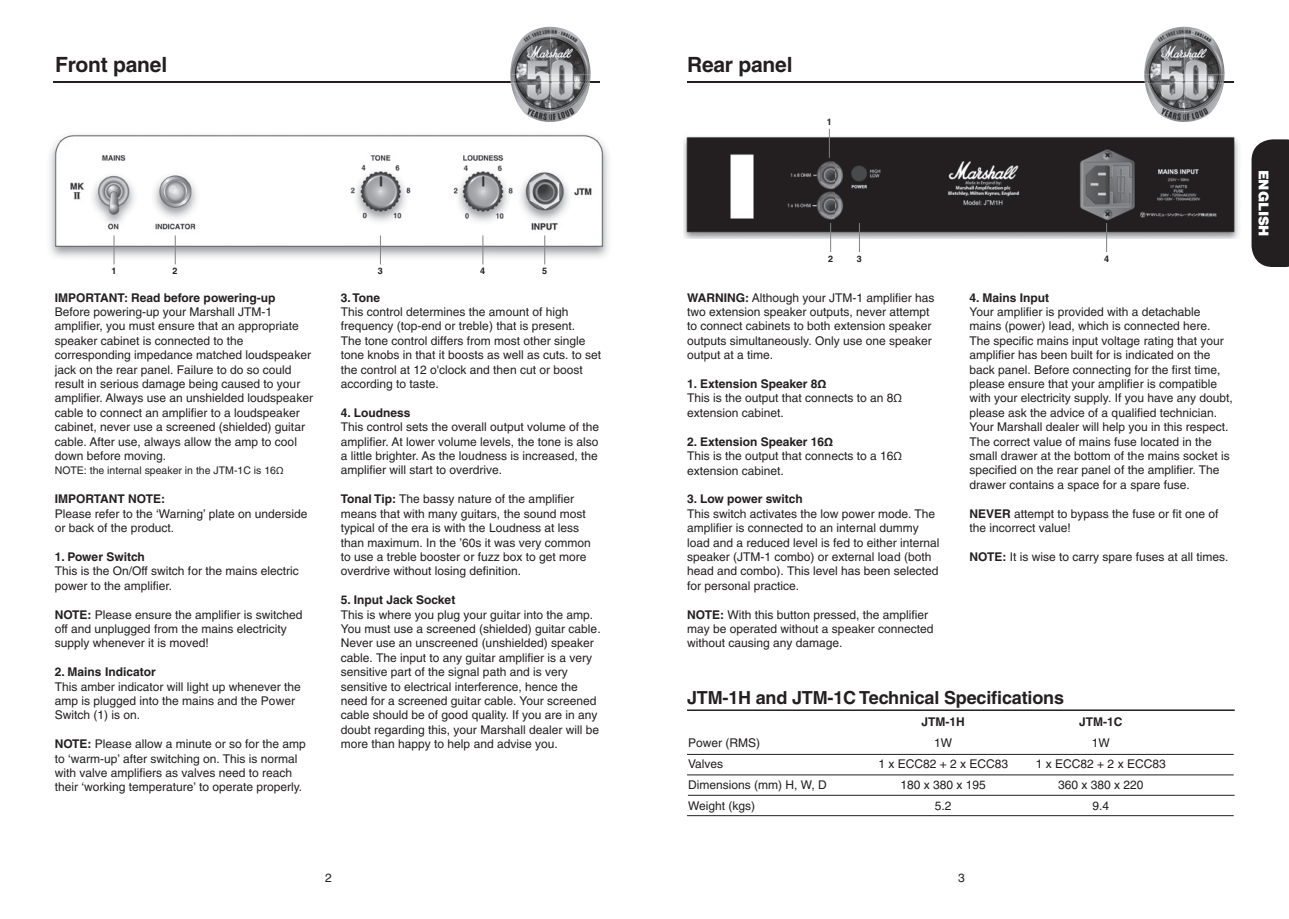
<style>
.page{position:relative;width:1289px;height:919px;background:#fff}
.page>*{position:absolute;margin:0;border:0;box-sizing:border-box;transform-origin:0 0}
.t1{font:700 21px "Helvetica";letter-spacing:-.01em;color:#231f20}
.t2{font:700 18px "Helvetica";letter-spacing:-.01em;color:#231f20}
.t3{font:900 13.5px "Helvetica";letter-spacing:-.01em;color:#fff}
.t4{font:12px/14.4px "Helvetica";color:#231f20}
.t5{font:700 12px "Helvetica";color:#231f20}
.t6{font:10.5px "Helvetica";color:#231f20}
.t7{font:700 9px "Helvetica";color:#231f20}
.s1{font-family:"Myriad Pro"}
.s2{font-weight:700}
.s3{font-family:"Myriad Pro";font-weight:700}
</style>
<div class="page">
<hr style="left:53px;top:82px;width:546px;height:1px;background:#231f20">
<hr style="left:687px;top:82px;width:546px;height:1px;background:#231f20">
<img style="left:1144px;top:27px;width:80px;height:95px">
<img style="left:1144px;top:82px;width:79px;height:1px">
<img style="left:510px;top:27px;width:80px;height:95px">
<img style="left:510px;top:82px;width:80px;height:1px">
<img style="left:49px;top:134px;width:560px;height:128px">
<svg style="left:114px;top:235px;width:1px;height:29px"></svg>
<svg style="left:175px;top:235px;width:1px;height:29px"></svg>
<svg style="left:380px;top:235px;width:1px;height:29px"></svg>
<svg style="left:482px;top:235px;width:1px;height:29px"></svg>
<svg style="left:544px;top:235px;width:1px;height:29px"></svg>
<svg style="left:1251px;top:139px;width:37px;height:128px;background:#2f2b2c"></svg>
<img style="left:683px;top:134px;width:556px;height:104px">
<svg style="left:830px;top:223px;width:1px;height:29px"></svg>
<svg style="left:829px;top:129px;width:1px;height:29px"></svg>
<svg style="left:859px;top:223px;width:1px;height:29px"></svg>
<svg style="left:1106px;top:223px;width:1px;height:29px"></svg>
<hr style="left:687px;top:709px;width:547px;height:2px;background:#231f20">
<hr style="left:687px;top:754px;width:546px;height:1px;background:#231f20">
<hr style="left:687px;top:774px;width:546px;height:1px;background:#231f20">
<hr style="left:688px;top:794px;width:546px;height:1px;background:#231f20">
<hr style="left:687px;top:815px;width:546px;height:1px;background:#231f20">
<h1 class="t1" style="left:55px;top:51px;width:113px">Front panel</h1>
<p class="t7" style="left:111px;top:265px;width:7px">1</p>
<p class="t7" style="left:173px;top:265px;width:7px">2</p>
<p class="t7" style="left:378px;top:265px;width:7px">3</p>
<p class="t7" style="left:480px;top:265px;width:7px">4</p>
<p class="t7" style="left:542px;top:265px;width:7px">5</p>
<p class="t5" style="left:55px;top:290px;width:222px">IMPORTANT: Read before powering-up</p>
<p class="t4" style="left:55px;top:304px;width:260px">Before powering-up your Marshall JTM-1 amplifier, you must ensure that an appropriate speaker cabinet is connected to the corresponding impedance matched loudspeaker jack on the rear panel. Failure to do so could result in serious damage being caused to your amplifier. Always use an unshielded loudspeaker cable to connect an amplifier to a loudspeaker cabinet, never use a screened (shielded) guitar cable. After use, always allow the amp to cool down before moving.</p>
<p class="t6" style="left:55px;top:464px;width:230px">NOTE: the internal speaker in the JTM-1C is 16<span class="s1">Ω</span></p>
<p class="t5" style="left:55px;top:491px;width:112px">IMPORTANT NOTE:</p>
<p class="t4" style="left:55px;top:506px;width:254px">Please refer to the ‘Warning’ plate on underside or back of the product.</p>
<p class="t5" style="left:55px;top:549px;width:92px">1. Power Switch</p>
<p class="t4" style="left:55px;top:564px;width:245px">This is the On/Off switch for the mains electric power to the amplifier.</p>
<p class="t4" style="left:55px;top:607px;width:249px"><span class="s2">NOTE:</span> Please ensure the amplifier is switched off and unplugged from the mains electricity supply whenever it is moved!</p>
<p class="t5" style="left:55px;top:664px;width:102px">2. Mains Indicator</p>
<p class="t4" style="left:55px;top:679px;width:248px">This amber indicator will light up whenever the amp is plugged into the mains and the Power<br>Switch (1) is on.</p>
<p class="t4" style="left:55px;top:736px;width:252px"><span class="s2">NOTE:</span> Please allow a minute or so for the amp to ‘warm-up’ after switching on. This is normal with valve amplifiers as valves need to reach their ‘working temperature’ to operate properly.</p>
<p class="t5" style="left:341px;top:290px;width:41px">3. Tone</p>
<p class="t4" style="left:341px;top:304px;width:262px">This control determines the amount of high frequency (top-end or treble) that is present.<br>The tone control differs from most other single tone knobs in that it boosts as well as cuts. to set the control at 12 o'clock and then cut or boost according to taste.</p>
<p class="t5" style="left:341px;top:405px;width:71px">4. Loudness</p>
<p class="t4" style="left:341px;top:420px;width:260px;text-align:justify">This control sets the overall output volume of the amplifier. At lower volume levels, the tone is also a little brighter. As the loudness is increased, the amplifier will start to overdrive.</p>
<p class="t4" style="left:341px;top:492px;width:252px"><span class="s2">Tonal Tip:</span> The bassy nature of the amplifier means that with many guitars, the sound most typical of the era is with the Loudness at less than maximum. In the ’60s it was very common to use a treble booster or fuzz box to get more overdrive without losing definition.</p>
<p class="t5" style="left:341px;top:592px;width:116px">5. Input Jack Socket</p>
<p class="t4" style="left:341px;top:607px;width:261px">This is where you plug your guitar into the amp.<br>You must use a screened (shielded) guitar cable.<br>Never use an unscreened (unshielded) speaker cable. The input to any guitar amplifier is a very sensitive part of the signal path and is very sensitive to electrical interference, hence the need for a screened guitar cable. Your screened cable should be of good quality. If you are in any doubt regarding this, your Marshall dealer will be more than happy to help and advise you.</p>
<h1 class="t1" style="left:687px;top:51px;width:107px">Rear panel</h1>
<p class="t7" style="left:826px;top:116px;width:7px">1</p>
<p class="t7" style="left:828px;top:253px;width:7px">2</p>
<p class="t7" style="left:856px;top:253px;width:7px">3</p>
<p class="t7" style="left:1103px;top:253px;width:7px">4</p>
<p class="t4" style="left:687px;top:290px;width:249px"><span class="s2">WARNING:</span> Although your JTM-1 amplifier has two extension speaker outputs, never attempt to connect cabinets to both extension speaker outputs simultaneously. Only use one speaker output at a time.</p>
<p class="t4" style="left:687px;top:376px;width:216px"><span class="s2">1. Extension Speaker 8</span><span class="s3">Ω<br></span>This is the output that connects to an 8<span class="s1">Ω </span>extension cabinet.</p>
<p class="t4" style="left:687px;top:434px;width:216px"><span class="s2">2. Extension Speaker 16</span><span class="s3">Ω<br></span>This is the output that connects to a 16<span class="s1">Ω </span>extension cabinet.</p>
<p class="t5" style="left:687px;top:491px;width:117px">3. Low power switch</p>
<p class="t4" style="left:687px;top:506px;width:254px">This switch activates the low power mode. The amplifier is connected to an internal dummy load and a reduced level is fed to either internal speaker (JTM-1 combo) or external load (both head and combo). This level has been selected for personal practice.</p>
<p class="t4" style="left:687px;top:607px;width:248px"><span class="s2">NOTE:</span> With this button pressed, the amplifier may be operated without a speaker connected without causing any damage.</p>
<p class="t5" style="left:969px;top:290px;width:81px">4. Mains Input</p>
<p class="t4" style="left:969px;top:304px;width:265px">Your amplifier is provided with a detachable mains (power) lead, which is connected here.<br>The specific mains input voltage rating that your amplifier has been built for is indicated on the back panel. Before connecting for the first time, please ensure that your amplifier is compatible with your electricity supply. If you have any doubt, please ask the advice of a qualified technician.<br>Your Marshall dealer will help you in this respect.<br>The correct value of mains fuse located in the small drawer at the bottom of the mains socket is specified on the rear panel of the amplifier. The drawer contains a space for a spare fuse.</p>
<p class="t4" style="left:969px;top:506px;width:250px"><span class="s2">NEVER</span> attempt to bypass the fuse or fit one of the incorrect value!</p>
<p class="t4" style="left:969px;top:549px;width:260px"><span class="s2">NOTE:</span> It is wise to carry spare fuses at all times.</p>
<h2 class="t2" style="left:687px;top:686px;width:378px">JTM-1H and JTM-1C Technical Specifications</h2>
<p class="t5" style="left:921px;top:714px;width:45px">JTM-1H</p>
<p class="t5" style="left:1079px;top:714px;width:45px">JTM-1C</p>
<p class="t4" style="left:688px;top:735px;width:73px">Power (RMS)</p>
<p class="t4" style="left:934px;top:735px;width:19px">1W</p>
<p class="t4" style="left:1091px;top:735px;width:19px">1W</p>
<p class="t4" style="left:688px;top:756px;width:37px">Valves</p>
<p class="t4" style="left:878px;top:756px;width:131px">1 x ECC82 + 2 x ECC83</p>
<p class="t4" style="left:1035px;top:756px;width:131px">1 x ECC82 + 2 x ECC83</p>
<p class="t4" style="left:688px;top:777px;width:140px">Dimensions (mm) H, W, D</p>
<p class="t4" style="left:900px;top:777px;width:87px">180 x 380 x 195</p>
<p class="t4" style="left:1058px;top:777px;width:87px">360 x 380 x 220</p>
<p class="t4" style="left:688px;top:798px;width:69px">Weight (kgs)</p>
<p class="t4" style="left:934px;top:798px;width:18px">5.2</p>
<p class="t4" style="left:1092px;top:798px;width:18px">9.4</p>
<p class="t4" style="left:325px;top:870px;width:8px">2</p>
<p class="t4" style="left:958px;top:870px;width:8px">3</p>
<p class="t3" style="left:1272px;top:170px;width:68px;rotate:90deg">ENGLISH</p>
</div>
